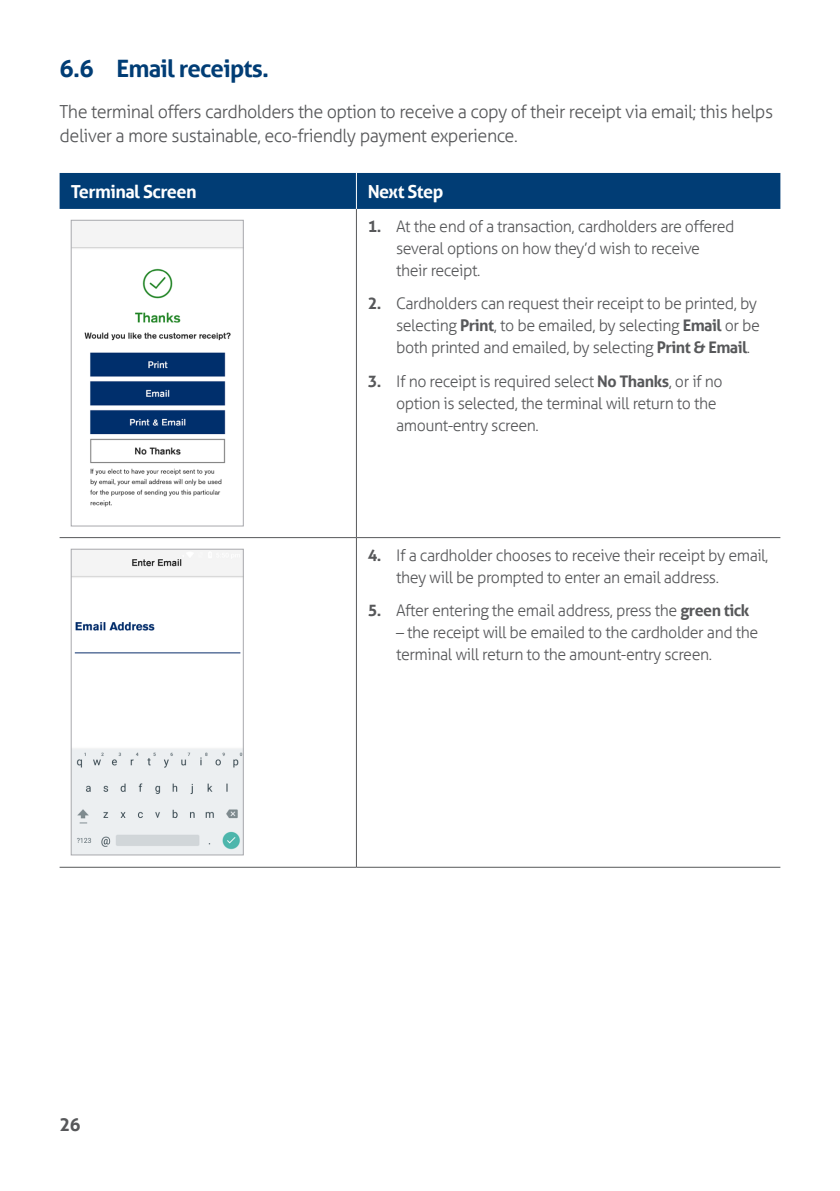
<style>
.page{position:relative;width:840px;height:1191px;background:#fff}
.page>*{position:absolute;margin:0;border:0;box-sizing:border-box;transform-origin:0 0}
.TH2_Numbered{font:700 24px "Aller";letter-spacing:-.03em;color:#013d75}
.Body{font:300 18px/24px "Aller";letter-spacing:-.03em;color:#57585a}
.Table_Head{font:700 18px "Aller";letter-spacing:-.03em;color:#fff}
.t1{font:700 18px "Aller";color:#57585a}
.t2{font:300 16px/22px "Aller";letter-spacing:-.03em;color:#57585a}
.s1{font-weight:700}
</style>
<div class="page">
<div style="left:60px;top:173px;width:720px;height:36px;background:#013d75"></div>
<hr style="left:356px;top:209px;width:1px;height:328px;background:#57585a">
<hr style="left:356px;top:537px;width:424px;height:1px;background:#57585a">
<hr style="left:356px;top:538px;width:1px;height:329px;background:#57585a">
<hr style="left:356px;top:867px;width:424px;height:1px;background:#57585a">
<hr style="left:60px;top:537px;width:296px;height:1px;background:#57585a">
<hr style="left:60px;top:867px;width:296px;height:1px;background:#57585a">
<hr style="left:356px;top:173px;width:1px;height:36px;background:#fff">
<img style="left:73px;top:222px;width:168px;height:285px">
<div style="left:71px;top:220px;width:172px;height:306px;border:1px solid #a8a9ad"></div>
<img style="left:73px;top:551px;width:168px;height:302px">
<div style="left:71px;top:549px;width:172px;height:306px;border:1px solid #a8a9ad"></div>
<h3 class="TH2_Numbered" style="left:60px;top:54px;width:211px">6.6 Email receipts.</h3>
<p class="Body" style="left:60px;top:100px;width:714px">The terminal offers cardholders the option to receive a copy of their receipt via email; this helps deliver a more sustainable, eco-friendly payment experience.</p>
<p class="Table_Head" style="left:71px;top:180px;width:127px">Terminal Screen</p>
<p class="Table_Head" style="left:367px;top:180px;width:77px">Next Step</p>
<p class="t2" style="left:396px;top:215px;width:339px;text-indent:-28px"><span class="s1">1.</span> At the end of a transaction, cardholders are offered several options on how they’d wish to receive their receipt.</p>
<p class="t2" style="left:396px;top:292px;width:365px;text-indent:-28px"><span class="s1">2.</span> Cardholders can request their receipt to be printed, by selecting <span class="s1">Print</span>, to be emailed, by selecting <span class="s1">Email</span> or be both printed and emailed, by selecting <span class="s1">Print &amp; Email</span>.</p>
<p class="t2" style="left:396px;top:370px;width:328px;text-indent:-28px"><span class="s1">3.</span> If no receipt is required select <span class="s1">No Thanks</span>, or if no option is selected, the terminal will return to the amount-entry screen.</p>
<p class="t1" style="left:60px;top:1114px;width:23px">26</p>
<p class="t2" style="left:396px;top:544px;width:374px;text-indent:-28px"><span class="s1">4.</span> If a cardholder chooses to receive their receipt by email, they will be prompted to enter an email address.</p>
<p class="t2" style="left:367px;top:599px;width:383px"><span class="s1">5.</span> After entering the email address, press the <span class="s1">green tick</span></p>
<p class="t2" style="left:396px;top:621px;width:363px">– the receipt will be emailed to the cardholder and the terminal will return to the amount-entry screen.</p>
</div>
